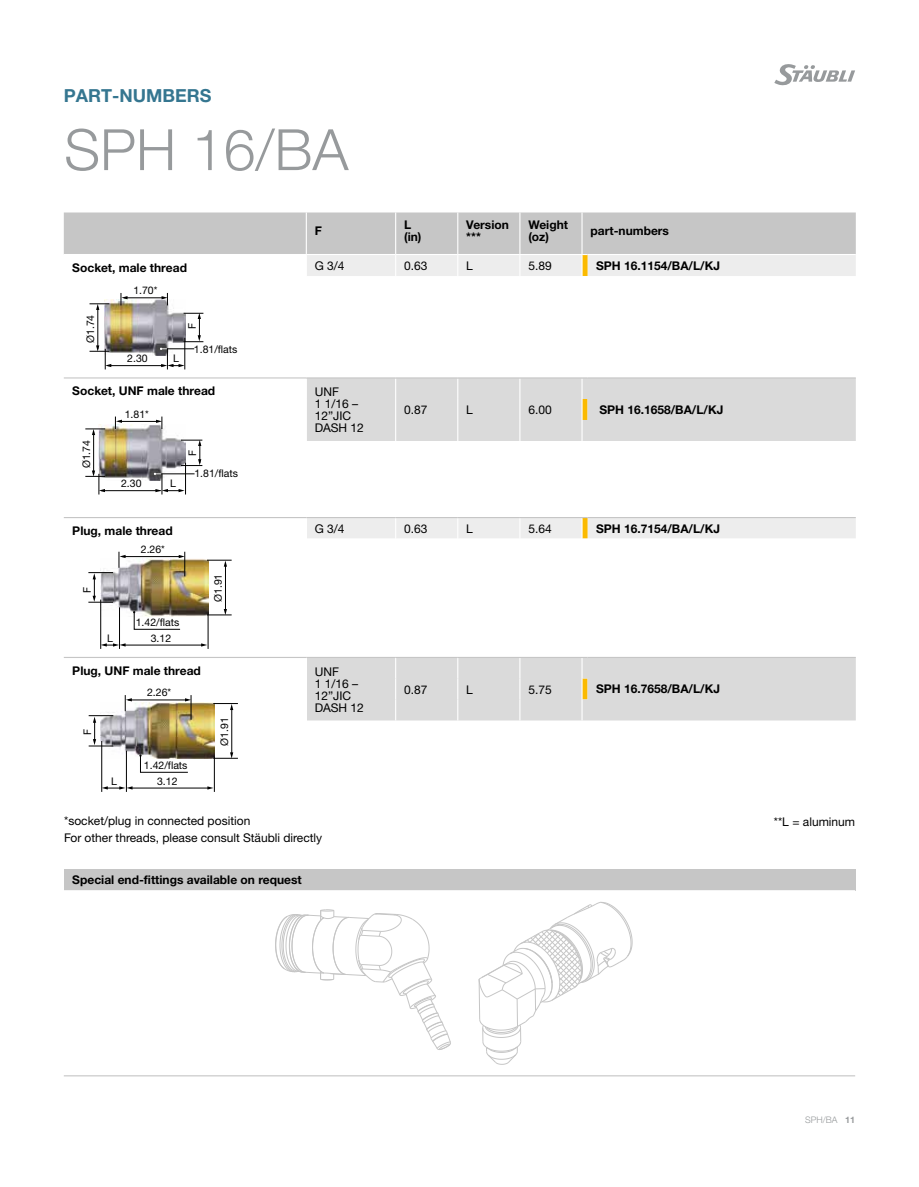
<style>
.page{position:relative;width:919px;height:1187px;background:#fff}
.page>*{position:absolute;margin:0;border:0;box-sizing:border-box;transform-origin:0 0}
.t1{font:300 57px "Helvetica Neue LTW1 G";color:#979a9c}
.t2{font:700 18px "Helvetica Neue LTW1 G";color:#357690}
.t3{font:700 12px/12px "Helvetica Neue LTW1 G";color:#000}
.t4{font:12px/12px "Helvetica Neue LTW1 G";color:#000}
.t5{font:10.5px "Helvetica Neue";color:#000}
.t6{font:300 9px "Helvetica Neue LTW1 G";color:#979a9c}
.s1{font-weight:700}
</style>
<div class="page">
<svg style="left:774px;top:64px;width:81px;height:22px"></svg>
<img style="left:102px;top:746px;width:113px;height:12px">
<hr style="left:214px;top:756px;width:1px;height:35px;background:#000">
<hr style="left:131px;top:787px;width:78px;height:1px;background:#000">
<svg style="left:207px;top:786px;width:6px;height:3px"></svg>
<svg style="left:102px;top:786px;width:30px;height:3px"></svg>
<hr style="left:231px;top:709px;width:1px;height:45px;background:#000">
<svg style="left:213px;top:752px;width:25px;height:7px"></svg>
<svg style="left:64px;top:212px;width:791px;height:534px"></svg>
<svg style="left:139px;top:754px;width:49px;height:18px"></svg>
<hr style="left:126px;top:750px;width:1px;height:41px;background:#000">
<hr style="left:101px;top:741px;width:1px;height:50px;background:#000">
<div style="left:64px;top:869px;width:791px;height:21px;background:#c6c6c6"></div>
<hr style="left:64px;top:1075px;width:791px;height:1px;background:#c6c6c6">
<svg style="left:275px;top:909px;width:176px;height:141px"></svg>
<svg style="left:478px;top:901px;width:154px;height:163px"></svg>
<h2 class="t2" style="left:64px;top:85px;width:149px">PART-NUMBERS</h2>
<h1 class="t1" style="left:64px;top:115px;width:286px">SPH 16/BA</h1>
<p class="t3" style="left:315px;top:224px;width:9px">F</p>
<p class="t3" style="left:404px;top:218px;width:19px">L (in)</p>
<p class="t3" style="left:466px;top:218px;width:44px">Version ***</p>
<p class="t3" style="left:528px;top:218px;width:41px">Weight (oz)</p>
<p class="t3" style="left:590px;top:224px;width:80px">part-numbers</p>
<p class="t3" style="left:72px;top:262px;width:116px">Socket, male thread</p>
<p class="t4" style="left:315px;top:259px;width:31px">G 3/4</p>
<p class="t4" style="left:404px;top:259px;width:25px">0.63</p>
<p class="t4" style="left:466px;top:259px;width:8px">L</p>
<p class="t4" style="left:528px;top:259px;width:25px">5.89</p>
<p class="t3" style="left:596px;top:259px;width:125px">SPH 16.1154/BA/L/KJ</p>
<p class="t5" style="left:133px;top:284px;width:26px">1.70*</p>
<p class="t5" style="left:84px;top:343px;width:30px;rotate:-90deg">Ø1.74</p>
<p class="t5" style="left:186px;top:329px;width:8px;rotate:-90deg">F</p>
<p class="t5" style="left:127px;top:352px;width:22px">2.30</p>
<p class="t5" style="left:173px;top:352px;width:7px">L</p>
<p class="t5" style="left:194px;top:342px;width:45px">1.81/flats</p>
<p class="t3" style="left:72px;top:384px;width:144px">Socket, UNF male thread</p>
<p class="t4" style="left:315px;top:385px;width:51px">UNF<br>1 1/16 –<br>12”JIC<br>DASH 12</p>
<p class="t5" style="left:125px;top:408px;width:26px">1.81*</p>
<p class="t5" style="left:80px;top:468px;width:30px;rotate:-90deg">Ø1.74</p>
<p class="t5" style="left:186px;top:456px;width:8px;rotate:-90deg">F</p>
<p class="t5" style="left:194px;top:467px;width:45px">1.81/flats</p>
<p class="t5" style="left:121px;top:477px;width:22px">2.30</p>
<p class="t5" style="left:170px;top:477px;width:7px">L</p>
<p class="t4" style="left:404px;top:403px;width:25px">0.87</p>
<p class="t4" style="left:466px;top:403px;width:8px">L</p>
<p class="t4" style="left:528px;top:403px;width:25px">6.00</p>
<p class="t3" style="left:599px;top:403px;width:125px">SPH 16.1658/BA/L/KJ</p>
<p class="t3" style="left:72px;top:524px;width:102px">Plug, male thread</p>
<p class="t4" style="left:315px;top:522px;width:31px">G 3/4</p>
<p class="t4" style="left:404px;top:522px;width:25px">0.63</p>
<p class="t4" style="left:466px;top:522px;width:8px">L</p>
<p class="t4" style="left:528px;top:522px;width:25px">5.64</p>
<p class="t3" style="left:596px;top:522px;width:125px">SPH 16.7154/BA/L/KJ</p>
<p class="t5" style="left:81px;top:592px;width:8px;rotate:-90deg">F</p>
<p class="t5" style="left:141px;top:543px;width:26px">2.26*</p>
<p class="t5" style="left:136px;top:616px;width:45px">1.42/flats</p>
<p class="t5" style="left:107px;top:631px;width:7px">L</p>
<p class="t5" style="left:151px;top:631px;width:22px">3.12</p>
<p class="t5" style="left:212px;top:602px;width:30px;rotate:-90deg">Ø1.91</p>
<p class="t3" style="left:72px;top:664px;width:130px">Plug, UNF male thread</p>
<p class="t4" style="left:315px;top:665px;width:51px">UNF<br>1 1/16 –<br>12”JIC<br>DASH 12</p>
<p class="t5" style="left:147px;top:686px;width:26px">2.26*</p>
<p class="t5" style="left:81px;top:734px;width:8px;rotate:-90deg">F</p>
<p class="t5" style="left:144px;top:759px;width:45px">1.42/flats</p>
<p class="t5" style="left:111px;top:774px;width:7px">L</p>
<p class="t5" style="left:157px;top:774px;width:22px">3.12</p>
<p class="t5" style="left:218px;top:745px;width:30px;rotate:-90deg">Ø1.91</p>
<p class="t4" style="left:404px;top:683px;width:25px">0.87</p>
<p class="t4" style="left:466px;top:683px;width:8px">L</p>
<p class="t4" style="left:528px;top:683px;width:25px">5.75</p>
<p class="t3" style="left:596px;top:683px;width:125px">SPH 16.7658/BA/L/KJ</p>
<p class="t4" style="left:64px;top:812px;width:259px;line-height:16.5px">*socket/plug in connected position<br>For other threads, please consult Stäubli directly</p>
<p class="t4" style="left:773px;top:815px;width:83px">**L = aluminum</p>
<p class="t3" style="left:72px;top:873px;width:231px">Special end-fittings available on request</p>
<p class="t6" style="left:805px;top:1114px;width:51px">SPH/BA <span class="s1">11</span></p>
</div>
